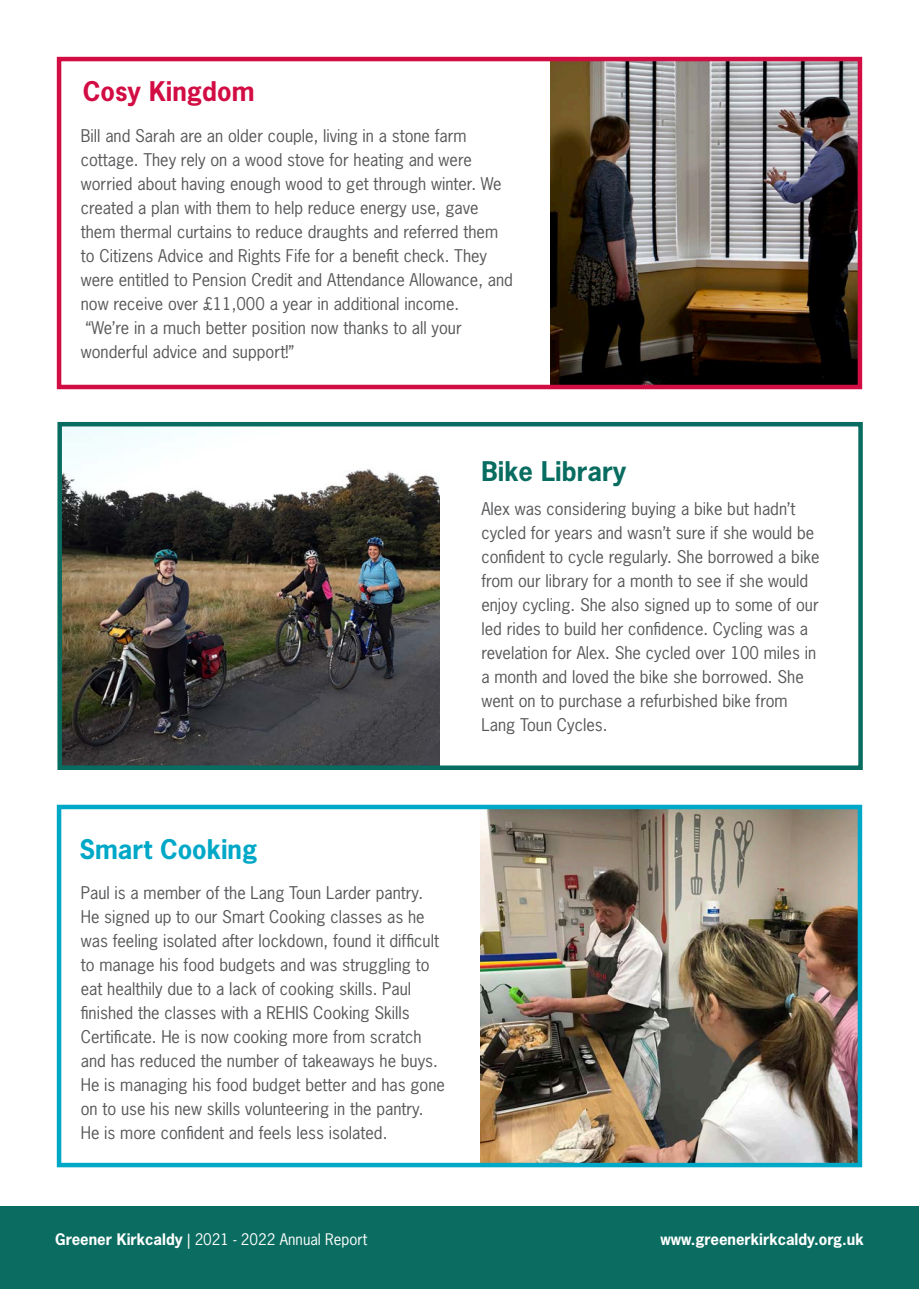
<style>
.page{position:relative;width:919px;height:1289px;background:#fff}
.page>*{position:absolute;margin:0;border:0;box-sizing:border-box;transform-origin:0 0}
.t1{font:700 25.5px "News Gothic Std";color:#00a8c7}
.t2{font:700 25.5px "News Gothic Std";color:#d20d44}
.t3{font:700 25.5px "News Gothic Std";color:#096c60}
.t4{font:16.5px/24px "News Gothic Std";color:#57585a}
.t5{font:15px "News Gothic Std";color:#fff}
.t6{font:700 15px "News Gothic Std";color:#fff}
.s1{font-weight:700}
</style>
<div class="page">
<div style="left:0;top:1205px;width:918px;height:83px;background:#0b6d61"></div>
<img style="left:551px;top:62px;width:306px;height:322px">
<img style="left:480px;top:809px;width:377px;height:353px">
<img style="left:62px;top:427px;width:377px;height:338px">
<div style="left:57px;top:57px;width:805px;height:332px;border:4px solid #d20d44"></div>
<div style="left:57px;top:422px;width:805px;height:348px;border:4px solid #096c60"></div>
<div style="left:57px;top:804px;width:805px;height:363px;border:4px solid #00a8c7"></div>
<p class="t2" style="left:83px;top:74px;width:173px">Cosy Kingdom</p>
<p class="t4" style="left:81px;top:123px;width:433px">Bill and Sarah are an older couple, living in a stone farm cottage. They rely on a wood stove for heating and were worried about having enough wood to get through winter. We created a plan with them to help reduce energy use, gave them thermal curtains to reduce draughts and referred them to Citizens Advice and Rights Fife for a benefit check. They were entitled to Pension Credit and Attendance Allowance, and now receive over £11,000 a year in additional income.</p>
<p class="t4" style="left:81px;top:316px;width:382px">“We’re in a much better position now thanks to all your wonderful advice and support!”</p>
<p class="t3" style="left:481px;top:454px;width:146px">Bike Library</p>
<p class="t4" style="left:481px;top:497px;width:340px">Alex was considering buying a bike but hadn’t cycled for years and wasn’t sure if she would be confident to cycle regularly. She borrowed a bike from our library for a month to see if she would enjoy cycling. She also signed up to some of our led rides to build her confidence. Cycling was a revelation for Alex. She cycled over 100 miles in a month and loved the bike she borrowed. She went on to purchase a refurbished bike from Lang Toun Cycles.</p>
<p class="t1" style="left:79px;top:832px;width:179px">Smart Cooking</p>
<p class="t4" style="left:81px;top:880px;width:365px">Paul is a member of the Lang Toun Larder pantry.<br>He signed up to our Smart Cooking classes as he was feeling isolated after lockdown, found it difficult to manage his food budgets and was struggling to eat healthily due to a lack of cooking skills. Paul finished the classes with a REHIS Cooking Skills Certificate. He is now cooking more from scratch and has reduced the number of takeaways he buys.<br>He is managing his food budget better and has gone on to use his new skills volunteering in the pantry.<br>He is more confident and feels less isolated.</p>
<p class="t5" style="left:55px;top:1229px;width:314px"><span class="s1">Greener Kirkcaldy</span> | 2021 - 2022 Annual Report</p>
<p class="t6" style="left:660px;top:1229px;width:205px">www.greenerkirkcaldy.org.uk</p>
</div>
